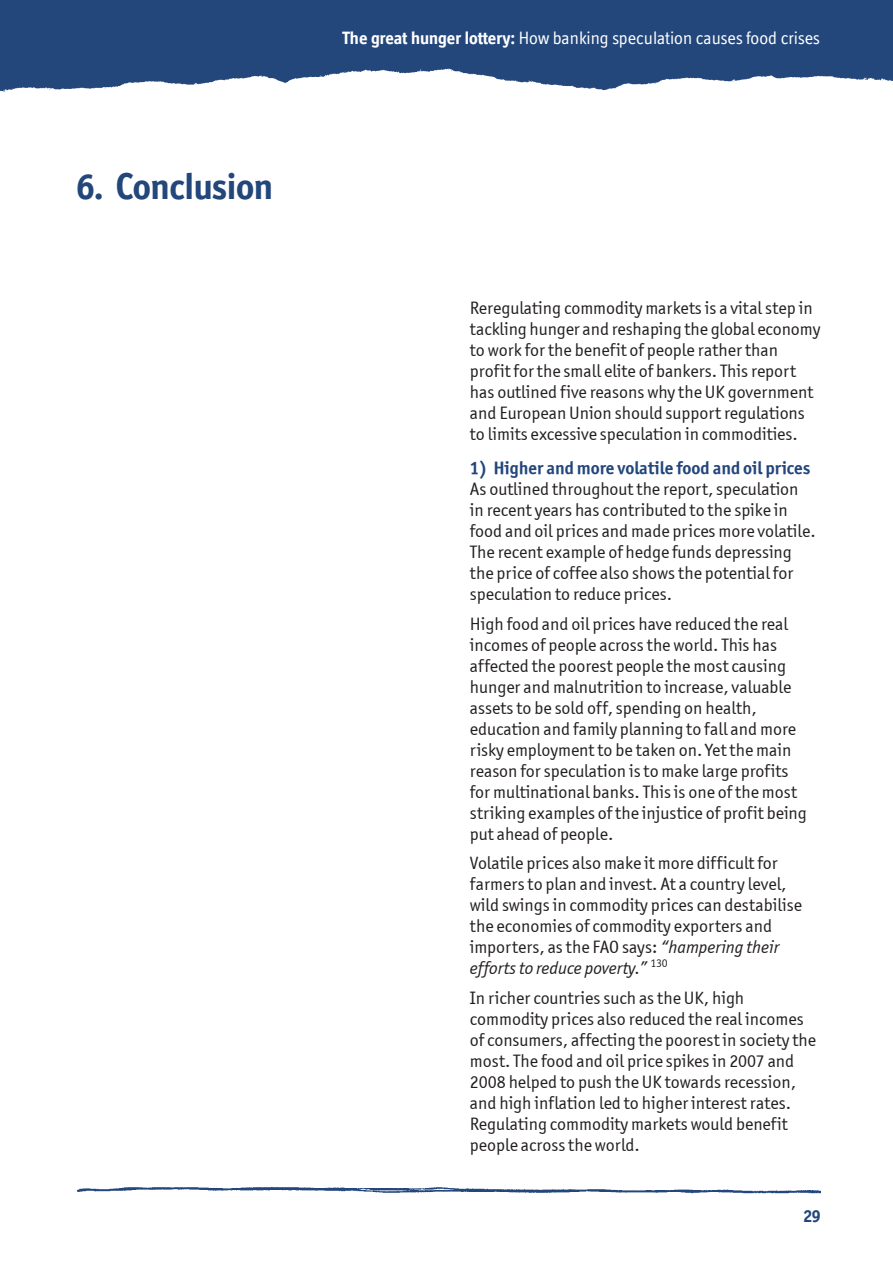
<style>
.page{position:relative;width:893px;height:1263px;background:#fff}
.page>*{position:absolute;margin:0;border:0;box-sizing:border-box;transform-origin:0 0}
.t1{font:700 37.5px "Officina Display ITC";color:#23467b}
.t2{font:18px/21px "Officina Sans ITCTT Book";color:#231f20}
.t3{font:18px "Officina Display ITC";color:#fff}
.t4{font:18px "Officina Sans ITCTT Bold";color:#23467b}
.t5{font:700 18px "Officina Display ITC";color:#23467b}
.s1{font-weight:700}
.s2{font-style:italic}
</style>
<div class="page">
<img style="left:0;top:0;width:893px;height:92px">
<img style="left:77px;top:1186px;width:744px;height:8px">
<h1 class="t1" style="left:77px;top:165px;width:198px">6. Conclusion</h1>
<p class="t3" style="left:342px;top:28px;width:479px"><span class="s1">The great hunger lottery:</span> How banking speculation causes food crises</p>
<p class="t2" style="left:470px;top:298px;width:352px">Reregulating commodity markets is a vital step in tackling hunger and reshaping the global economy to work for the benefit of people rather than profit for the small elite of bankers. This report has outlined five reasons why the UK government and European Union should support regulations to limits excessive speculation in commodities.</p>
<p class="t4" style="left:470px;top:457px;width:342px">1) Higher and more volatile food and oil prices</p>
<p class="t2" style="left:470px;top:479px;width:347px">As outlined throughout the report, speculation in recent years has contributed to the spike in food and oil prices and made prices more volatile.<br>The recent example of hedge funds depressing the price of coffee also shows the potential for speculation to reduce prices.</p>
<p class="t2" style="left:470px;top:613px;width:339px">High food and oil prices have reduced the real incomes of people across the world. This has affected the poorest people the most causing hunger and malnutrition to increase, valuable assets to be sold off, spending on health, education and family planning to fall and more risky employment to be taken on. Yet the main reason for speculation is to make large profits for multinational banks. This is one of the most striking examples of the injustice of profit being put ahead of people.</p>
<p class="t2" style="left:470px;top:853px;width:334px">Volatile prices also make it more difficult for farmers to plan and invest. At a country level, wild swings in commodity prices can destabilise the economies of commodity exporters and importers, as the FAO says: <span class="s2">“hampering their efforts to reduce poverty.”</span> <sup>130</sup></p>
<p class="t2" style="left:470px;top:987px;width:348px">In richer countries such as the UK, high commodity prices also reduced the real incomes of consumers, affecting the poorest in society the most. The food and oil price spikes in 2007 and 2008 helped to push the UK towards recession, and high inflation led to higher interest rates.<br>Regulating commodity markets would benefit people across the world.</p>
<p class="t5" style="left:803px;top:1206px;width:19px">29</p>
</div>
